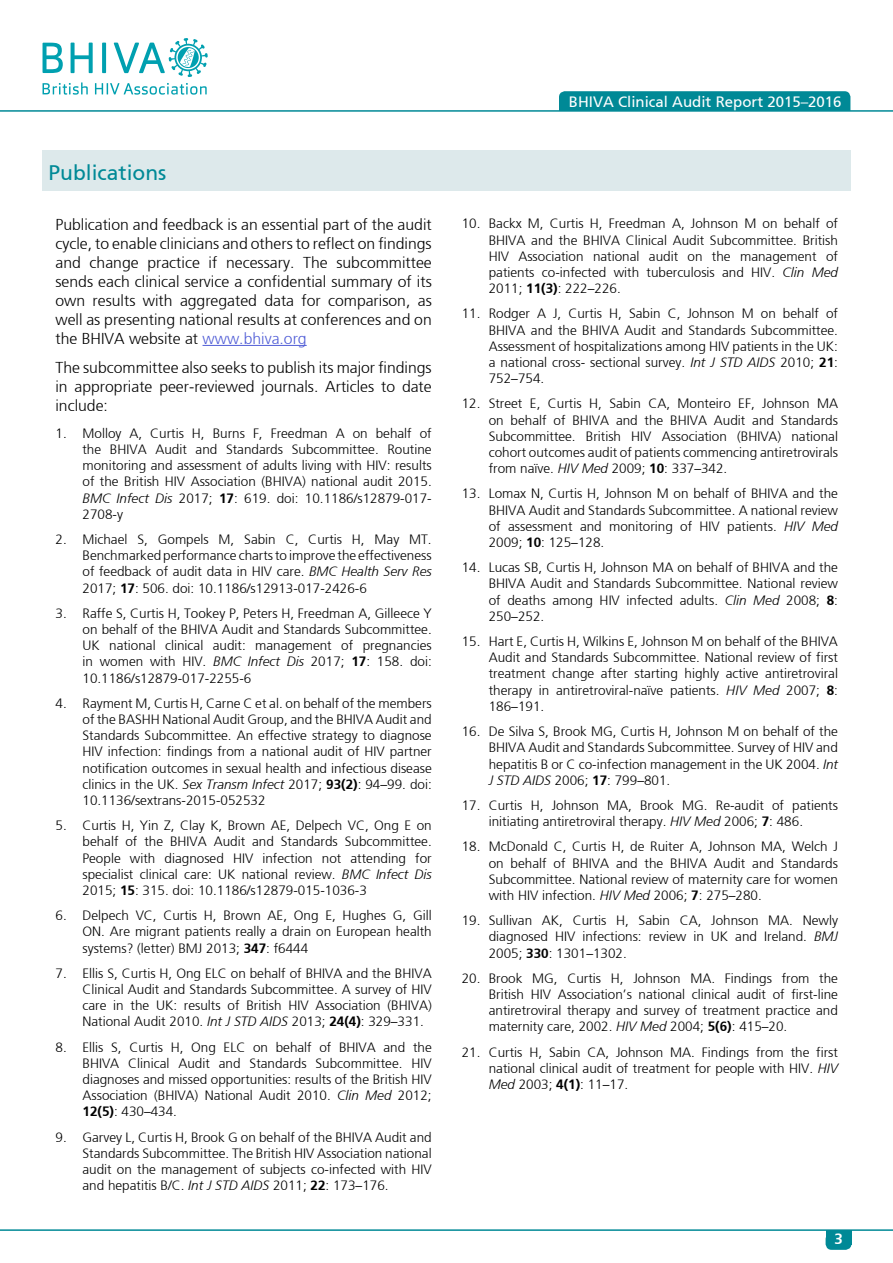
<style>
.page{position:relative;width:893px;height:1263px;background:#fff}
.page>*{position:absolute;margin:0;border:0;box-sizing:border-box;transform-origin:0 0}
.t1{font:21px "Frutiger Roman";color:#008996}
.t2{font:300 15.75px/18.9px "Frutiger";color:#000;text-align:justify}
.t3{font:15px "Frutiger Roman";color:#fff}
.t4{font:700 15px "Frutiger";color:#fff}
.t5{font:300 13.5px/16.2px "Frutiger";color:#000;text-align:justify}
.s1{color:#4f5cd6}
.s2{font-style:italic}
.s3{font-weight:700}
</style>
<div class="page">
<hr style="left:0;top:110px;width:893px;height:2px;background:#008996">
<hr style="left:0;top:1229px;width:893px;height:2px;background:#008996">
<div style="left:559px;top:91px;width:291px;height:19px;background:#008996"></div>
<div style="left:826px;top:1233px;width:25px;height:17px;background:#008996;border-radius:6px"></div>
<div style="left:826px;top:1230px;width:25px;height:14px;background:#008996"></div>
<svg style="left:43px;top:43px;width:20px;height:30px"></svg>
<svg style="left:71px;top:43px;width:22px;height:30px"></svg>
<svg style="left:102px;top:43px;width:4px;height:30px"></svg>
<svg style="left:114px;top:38px;width:94px;height:39px"></svg>
<svg style="left:43px;top:82px;width:45px;height:13px"></svg>
<svg style="left:95px;top:83px;width:112px;height:12px"></svg>
<hr style="left:203px;top:345px;width:104px;height:1px;background:#4f5cd6">
<div style="left:43px;top:150px;width:808px;height:41px;background:#dde9eb"></div>
<h1 class="t1" style="left:49px;top:160px;width:119px">Publications</h1>
<p class="t2" style="left:55px;top:216px;width:378px">Publication and feedback is an essential part of the audit cycle, to enable clinicians and others to reflect on findings and change practice if necessary. The subcommittee sends each clinical service a confidential summary of its own results with aggregated data for comparison, as well as presenting national results at conferences and on the BHIVA website at <span class="s1">www.bhiva.org</span></p>
<p class="t2" style="left:55px;top:359px;width:378px">The subcommittee also seeks to publish its major findings in appropriate peer-reviewed journals. Articles to date include:</p>
<p class="t5" style="left:82px;top:425px;width:351px;text-indent:-27px">1. Molloy A, Curtis H, Burns F, Freedman A on behalf of the BHIVA Audit and Standards Subcommittee. Routine monitoring and assessment of adults living with HIV: results of the British HIV Association (BHIVA) national audit 2015.<br><span class="s2">BMC Infect Dis</span> 2017; <span class="s3">17</span>: 619. doi: 10.1186/s12879-017- 2708-y</p>
<p class="t5" style="left:82px;top:531px;width:351px;text-indent:-27px">2. Michael S, Gompels M, Sabin C, Curtis H, May MT.<br>Benchmarked performance charts to improve the effectiveness of feedback of audit data in HIV care. <span class="s2">BMC Health Serv Res </span>2017; <span class="s3">17</span>: 506. doi: 10.1186/s12913-017-2426-6</p>
<p class="t5" style="left:82px;top:605px;width:351px;text-indent:-27px">3. Raffe S, Curtis H, Tookey P, Peters H, Freedman A, Gilleece Y on behalf of the BHIVA Audit and Standards Subcommittee.<br>UK national clinical audit: management of pregnancies in women with HIV. <span class="s2">BMC Infect Dis</span> 2017; <span class="s3">17</span>: 158. doi:<br>10.1186/s12879-017-2255-6</p>
<p class="t5" style="left:82px;top:695px;width:351px;text-indent:-27px">4. Rayment M, Curtis H, Carne C et al. on behalf of the members of the BASHH National Audit Group, and the BHIVA Audit and Standards Subcommittee. An effective strategy to diagnose HIV infection: findings from a national audit of HIV partner notification outcomes in sexual health and infectious disease clinics in the UK. <span class="s2">Sex Transm Infect</span> 2017; <span class="s3">93(2)</span>: 94–99. doi:<br>10.1136/sextrans-2015-052532</p>
<p class="t5" style="left:82px;top:818px;width:351px;text-indent:-27px">5. Curtis H, Yin Z, Clay K, Brown AE, Delpech VC, Ong E on behalf of the BHIVA Audit and Standards Subcommittee.<br>People with diagnosed HIV infection not attending for specialist clinical care: UK national review. <span class="s2">BMC Infect Dis </span>2015; <span class="s3">15</span>: 315. doi: 10.1186/s12879-015-1036-3</p>
<p class="t5" style="left:82px;top:908px;width:351px;text-indent:-27px">6. Delpech VC, Curtis H, Brown AE, Ong E, Hughes G, Gill ON. Are migrant patients really a drain on European health systems? (letter) BMJ 2013; <span class="s3">347</span>: f6444</p>
<p class="t5" style="left:82px;top:965px;width:351px;text-indent:-27px">7. Ellis S, Curtis H, Ong ELC on behalf of BHIVA and the BHIVA Clinical Audit and Standards Subcommittee. A survey of HIV care in the UK: results of British HIV Association (BHIVA)<br>National Audit 2010. <span class="s2">Int J STD AIDS</span> 2013; <span class="s3">24(4)</span>: 329–331.</p>
<p class="t5" style="left:82px;top:1039px;width:351px;text-indent:-27px">8. Ellis S, Curtis H, Ong ELC on behalf of BHIVA and the BHIVA Clinical Audit and Standards Subcommittee. HIV diagnoses and missed opportunities: results of the British HIV Association (BHIVA) National Audit 2010. <span class="s2">Clin Med</span> 2012; <span class="s3">12(5)</span>: 430–434.</p>
<p class="t5" style="left:82px;top:1129px;width:351px;text-indent:-27px">9. Garvey L, Curtis H, Brook G on behalf of the BHIVA Audit and Standards Subcommittee. The British HIV Association national audit on the management of subjects co-infected with HIV and hepatitis B/C. <span class="s2">Int J STD AIDS</span> 2011; <span class="s3">22</span>: 173–176.</p>
<p class="t3" style="left:569px;top:93px;width:274px">BHIVA Clinical Audit Report 2015–2016</p>
<p class="t5" style="left:489px;top:216px;width:351px;text-indent:-27px">10. Backx M, Curtis H, Freedman A, Johnson M on behalf of BHIVA and the BHIVA Clinical Audit Subcommittee. British HIV Association national audit on the management of patients co-infected with tuberculosis and HIV. <span class="s2">Clin Med </span>2011; <span class="s3">11(3)</span>: 222–226.</p>
<p class="t5" style="left:489px;top:306px;width:351px;text-indent:-27px">11. Rodger A J, Curtis H, Sabin C, Johnson M on behalf of BHIVA and the BHIVA Audit and Standards Subcommittee.<br>Assessment of hospitalizations among HIV patients in the UK: a national cross- sectional survey. <span class="s2">Int J STD AIDS</span> 2010; <span class="s3">21</span>:<br>752–754.</p>
<p class="t5" style="left:489px;top:396px;width:351px;text-indent:-27px">12. Street E, Curtis H, Sabin CA, Monteiro EF, Johnson MA on behalf of BHIVA and the BHIVA Audit and Standards Subcommittee. British HIV Association (BHIVA) national cohort outcomes audit of patients commencing antiretrovirals from naïve. <span class="s2">HIV Med</span> 2009; <span class="s3">10</span>: 337–342.</p>
<p class="t5" style="left:489px;top:486px;width:351px;text-indent:-27px">13. Lomax N, Curtis H, Johnson M on behalf of BHIVA and the BHIVA Audit and Standards Subcommittee. A national review of assessment and monitoring of HIV patients. <span class="s2">HIV Med </span>2009; <span class="s3">10</span>: 125–128.</p>
<p class="t5" style="left:489px;top:560px;width:351px;text-indent:-27px">14. Lucas SB, Curtis H, Johnson MA on behalf of BHIVA and the BHIVA Audit and Standards Subcommittee. National review of deaths among HIV infected adults. <span class="s2">Clin Med</span> 2008; <span class="s3">8</span>:<br>250–252.</p>
<p class="t5" style="left:489px;top:633px;width:351px;text-indent:-27px">15. Hart E, Curtis H, Wilkins E, Johnson M on behalf of the BHIVA Audit and Standards Subcommittee. National review of first treatment change after starting highly active antiretroviral therapy in antiretroviral-naïve patients. <span class="s2">HIV Med</span> 2007; <span class="s3">8</span>:<br>186–191.</p>
<p class="t5" style="left:489px;top:723px;width:351px;text-indent:-27px">16. De Silva S, Brook MG, Curtis H, Johnson M on behalf of the BHIVA Audit and Standards Subcommittee. Survey of HIV and hepatitis B or C co-infection management in the UK 2004. <span class="s2">Int J STD AIDS</span> 2006; <span class="s3">17</span>: 799–801.</p>
<p class="t5" style="left:462px;top:797px;width:378px;text-align:center">17. Curtis H, Johnson MA, Brook MG. Re-audit of patients initiating antiretroviral therapy. <span class="s2">HIV Med</span> 2006; <span class="s3">7</span>: 486.</p>
<p class="t5" style="left:489px;top:839px;width:351px;text-indent:-27px">18. McDonald C, Curtis H, de Ruiter A, Johnson MA, Welch J on behalf of BHIVA and the BHIVA Audit and Standards Subcommittee. National review of maternity care for women with HIV infection. <span class="s2">HIV Med</span> 2006; <span class="s3">7</span>: 275–280.</p>
<p class="t5" style="left:489px;top:912px;width:351px;text-indent:-27px">19. Sullivan AK, Curtis H, Sabin CA, Johnson MA. Newly diagnosed HIV infections: review in UK and Ireland. <span class="s2">BMJ </span>2005; <span class="s3">330</span>: 1301–1302.</p>
<p class="t5" style="left:489px;top:970px;width:351px;text-indent:-27px">20. Brook MG, Curtis H, Johnson MA. Findings from the British HIV Association’s national clinical audit of first-line antiretroviral therapy and survey of treatment practice and maternity care, 2002. <span class="s2">HIV Med</span> 2004; <span class="s3">5(6)</span>: 415–20.</p>
<p class="t5" style="left:489px;top:1044px;width:351px;text-indent:-27px">21. Curtis H, Sabin CA, Johnson MA. Findings from the first national clinical audit of treatment for people with HIV. <span class="s2">HIV Med</span> 2003; <span class="s3">4(1)</span>: 11–17.</p>
<p class="t4" style="left:834px;top:1230px;width:10px">3</p>
</div>
